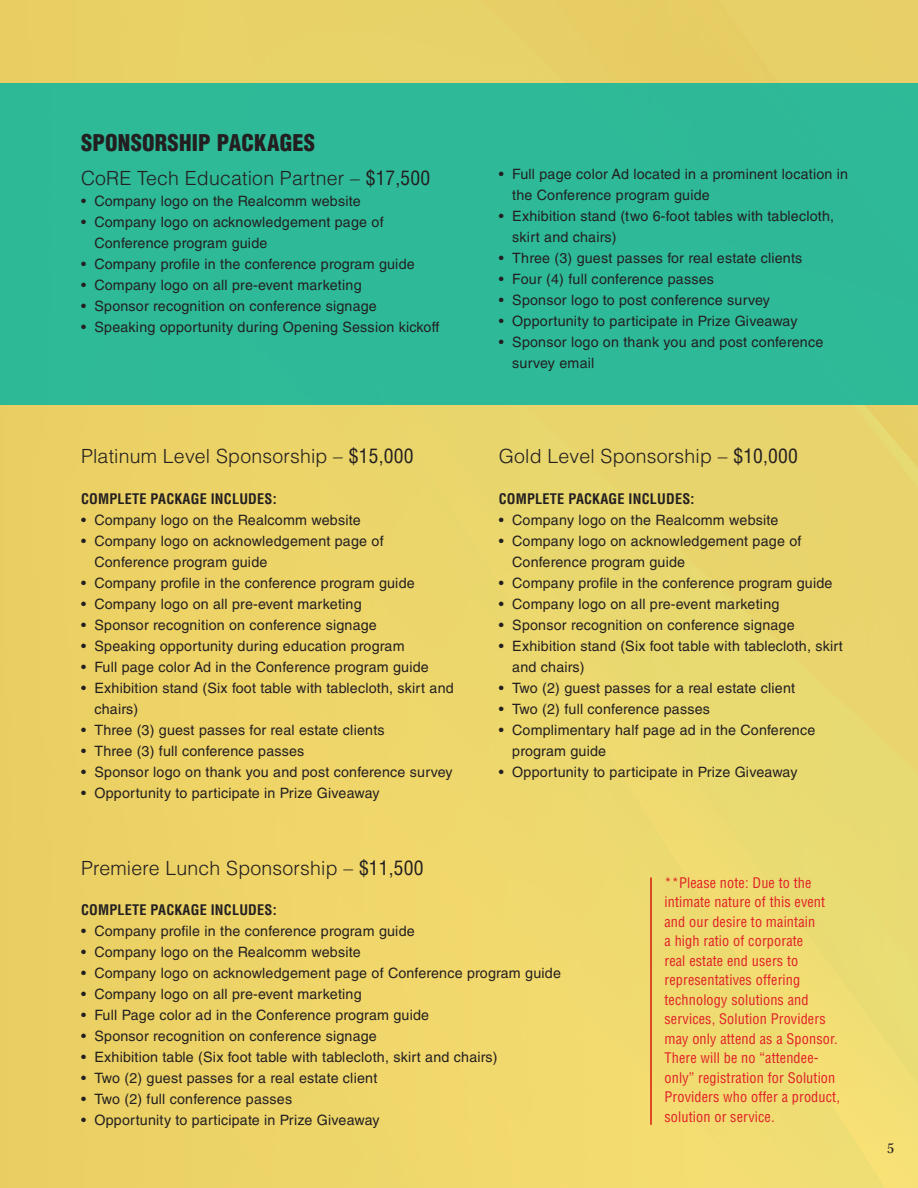
<style>
.page{position:relative;width:918px;height:1188px;background:#ecd56b}
.page>*{position:absolute;margin:0;border:0;box-sizing:border-box;transform-origin:0 0}
.body_copy_black{font:900 condensed 22.5px "Helvetica LT Std";letter-spacing:.01em;color:#231f20}
.t1{font:300 19.5px "Helvetica LT Std";letter-spacing:.01em;color:#231f20}
.body_copy_black-2{font:15.75px "Kepler Std Scn";color:#231f20}
.t2{font:14.25px/21px "Helvetica LT Std";letter-spacing:.015em;color:#231f20}
.t3{font:condensed 14.25px/19.5px "Helvetica LT Std";letter-spacing:.01em;color:#e01f26}
.t4{font:700 condensed 14.25px "Helvetica LT Std";letter-spacing:.015em;color:#231f20}
.s1{font-weight:400;font-stretch:condensed}
</style>
<div class="page">
<div style="left:0;top:84px;width:918px;height:321px;background:#2eba98"></div>
<hr style="left:650px;top:877px;width:2px;height:248px;background:#e01f26">
<p class="body_copy_black" style="left:81px;top:129px;width:236px">SPONSORSHIP PACKAGES</p>
<p class="t1" style="left:81px;top:166px;width:351px">CoRE Tech Education Partner – <span class="s1">$17,500</span></p>
<p class="t2" style="left:81px;top:190px;width:281px">• Company logo on the Realcomm website</p>
<p class="t2" style="left:94px;top:211px;width:291px;text-indent:-14px">• Company logo on acknowledgement page of<br>Conference program guide</p>
<p class="t2" style="left:81px;top:253px;width:335px">• Company profile in the conference program guide</p>
<p class="t2" style="left:81px;top:274px;width:282px">• Company logo on all pre-event marketing</p>
<p class="t2" style="left:81px;top:295px;width:297px">• Sponsor recognition on conference signage</p>
<p class="t2" style="left:81px;top:316px;width:360px">• Speaking opportunity during Opening Session kickoff</p>
<p class="t1" style="left:81px;top:444px;width:334px">Platinum Level Sponsorship – <span class="s1">$15,000</span></p>
<p class="t4" style="left:81px;top:489px;width:197px">COMPLETE PACKAGE INCLUDES:</p>
<p class="t2" style="left:81px;top:509px;width:281px">• Company logo on the Realcomm website</p>
<p class="t2" style="left:95px;top:530px;width:291px;text-indent:-14px">• Company logo on acknowledgement page of<br>Conference program guide</p>
<p class="t2" style="left:81px;top:572px;width:335px">• Company profile in the conference program guide</p>
<p class="t2" style="left:81px;top:593px;width:282px">• Company logo on all pre-event marketing</p>
<p class="t2" style="left:81px;top:614px;width:297px">• Sponsor recognition on conference signage</p>
<p class="t2" style="left:81px;top:635px;width:325px">• Speaking opportunity during education program</p>
<p class="t2" style="left:81px;top:656px;width:349px">• Full page color Ad in the Conference program guide</p>
<p class="t2" style="left:95px;top:677px;width:361px;text-indent:-14px">• Exhibition stand (Six foot table with tablecloth, skirt and chairs)</p>
<p class="t2" style="left:81px;top:719px;width:305px">• Three (3) guest passes for real estate clients</p>
<p class="t2" style="left:81px;top:740px;width:225px">• Three (3) full conference passes</p>
<p class="t2" style="left:81px;top:761px;width:373px">• Sponsor logo on thank you and post conference survey</p>
<p class="t2" style="left:81px;top:782px;width:300px">• Opportunity to participate in Prize Giveaway</p>
<p class="t2" style="left:512px;top:163px;width:337px;text-indent:-14px">• Full page color Ad located in a prominent location in the Conference program guide</p>
<p class="t2" style="left:512px;top:205px;width:323px;text-indent:-14px">• Exhibition stand (two 6-foot tables with tablecloth, skirt and chairs)</p>
<p class="t2" style="left:499px;top:247px;width:305px">• Three (3) guest passes for real estate clients</p>
<p class="t2" style="left:499px;top:268px;width:217px">• Four (4) full conference passes</p>
<p class="t2" style="left:499px;top:289px;width:273px">• Sponsor logo to post conference survey</p>
<p class="t2" style="left:499px;top:310px;width:300px">• Opportunity to participate in Prize Giveaway</p>
<p class="t2" style="left:512px;top:331px;width:313px;text-indent:-14px">• Sponsor logo on thank you and post conference survey email</p>
<p class="t1" style="left:499px;top:444px;width:301px">Gold Level Sponsorship – <span class="s1">$10,000</span></p>
<p class="t4" style="left:499px;top:489px;width:197px">COMPLETE PACKAGE INCLUDES:</p>
<p class="t2" style="left:499px;top:509px;width:281px">• Company logo on the Realcomm website</p>
<p class="t2" style="left:512px;top:530px;width:291px;text-indent:-14px">• Company logo on acknowledgement page of<br>Conference program guide</p>
<p class="t2" style="left:499px;top:572px;width:335px">• Company profile in the conference program guide</p>
<p class="t2" style="left:499px;top:593px;width:282px">• Company logo on all pre-event marketing</p>
<p class="t2" style="left:499px;top:614px;width:297px">• Sponsor recognition on conference signage</p>
<p class="t2" style="left:512px;top:635px;width:332px;text-indent:-14px">• Exhibition stand (Six foot table with tablecloth, skirt and chairs)</p>
<p class="t2" style="left:499px;top:677px;width:298px">• Two (2) guest passes for a real estate client</p>
<p class="t2" style="left:499px;top:698px;width:213px">• Two (2) full conference passes</p>
<p class="t2" style="left:512px;top:719px;width:304px;text-indent:-14px">• Complimentary half page ad in the Conference program guide</p>
<p class="t2" style="left:499px;top:761px;width:300px">• Opportunity to participate in Prize Giveaway</p>
<p class="t1" style="left:81px;top:856px;width:344px">Premiere Lunch Sponsorship – <span class="s1">$11,500</span></p>
<p class="t4" style="left:81px;top:901px;width:197px">COMPLETE PACKAGE INCLUDES:</p>
<p class="t2" style="left:81px;top:921px;width:335px">• Company profile in the conference program guide</p>
<p class="t2" style="left:81px;top:942px;width:281px">• Company logo on the Realcomm website</p>
<p class="t2" style="left:81px;top:963px;width:481px">• Company logo on acknowledgement page of Conference program guide</p>
<p class="t2" style="left:81px;top:984px;width:282px">• Company logo on all pre-event marketing</p>
<p class="t2" style="left:81px;top:1005px;width:350px">• Full Page color ad in the Conference program guide</p>
<p class="t2" style="left:81px;top:1026px;width:297px">• Sponsor recognition on conference signage</p>
<p class="t2" style="left:81px;top:1047px;width:418px">• Exhibition table (Six foot table with tablecloth, skirt and chairs)</p>
<p class="t2" style="left:81px;top:1068px;width:298px">• Two (2) guest passes for a real estate client</p>
<p class="t2" style="left:81px;top:1089px;width:213px">• Two (2) full conference passes</p>
<p class="t2" style="left:81px;top:1110px;width:300px">• Opportunity to participate in Prize Giveaway</p>
<p class="t3" style="left:664px;top:873px;width:177px">**Please note: Due to the intimate nature of this event and our desire to maintain<br>a high ratio of corporate<br>real estate end users to representatives offering technology solutions and services, Solution Providers may only attend as a Sponsor.<br>There will be no “attendee&shy;only” registration for Solution<br>Providers who offer a product, solution or service.</p>
<p class="body_copy_black-2" style="left:887px;top:1140px;width:8px">5</p>
</div>
